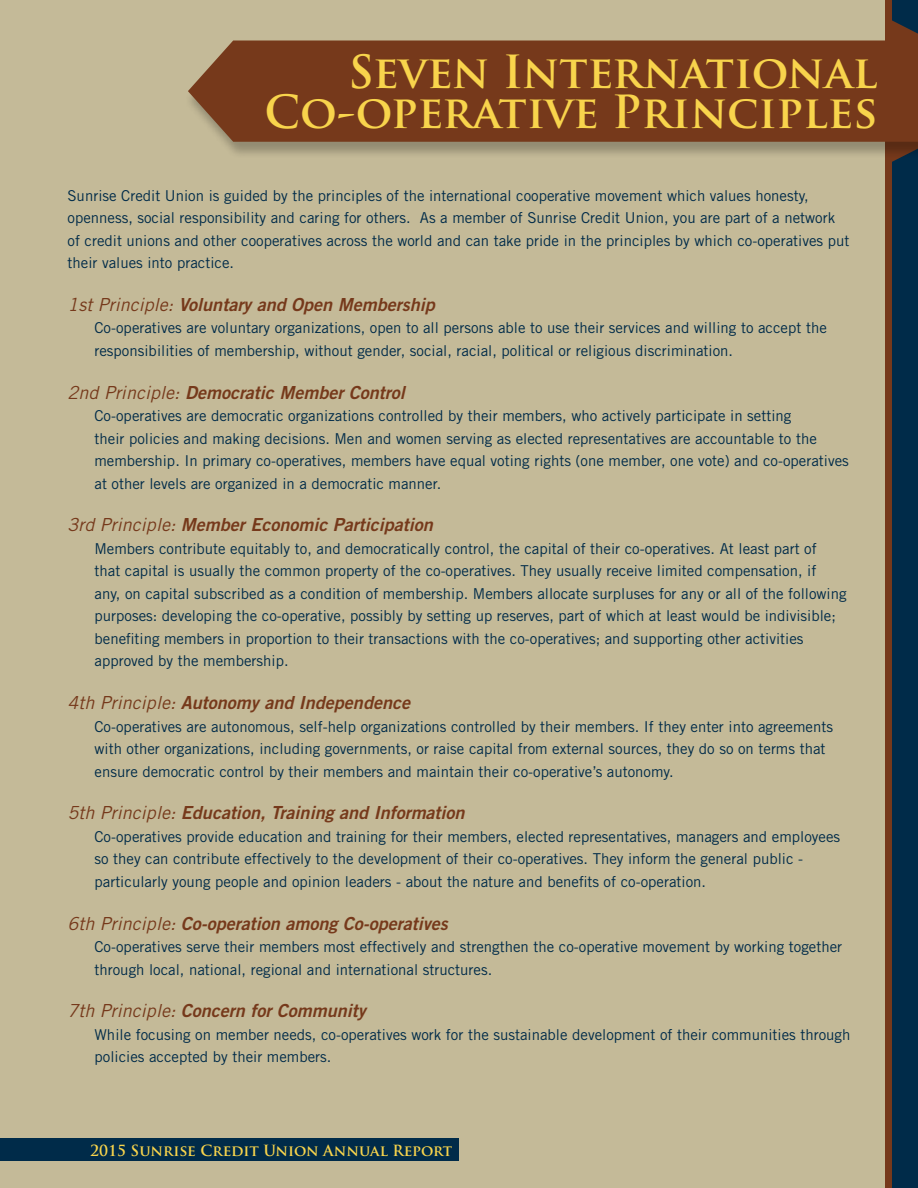
<style>
.page{position:relative;width:918px;height:1188px;background:#c4ba98}
.page>*{position:absolute;margin:0;border:0;box-sizing:border-box;transform-origin:0 0}
.t1{font:700 44.55px/40.5px "Trajan Pro";color:#f8d44c;text-align:right}
.t2{font:italic 18px "Trade Gothic Bold Two";color:#76391b}
.t3{font:15px/22.5px "Trade Gothic";color:#002b49}
.t4{font:700 15px "Trajan Pro";color:#f8d44c}
.s1{font-family:"Trade Gothic"}
</style>
<div class="page">
<div style="left:888px;top:0;width:30px;height:1188px;background:#002b49"></div>
<div style="left:885px;top:0;width:6px;height:1188px;background:#76391b"></div>
<svg style="left:892px;top:20px;width:26px;height:142px"></svg>
<div style="left:184px;top:41px;width:734px;height:118px;background:#000;opacity:.25"></div>
<div style="left:188px;top:40px;width:730px;height:102px;background:#76391b"></div>
<div style="left:0;top:1138px;width:459px;height:23px;background:#002b49"></div>
<h1 class="t1" style="left:264px;top:52px;width:615px">Seven International<br>Co-operative Principles</h1>
<p class="t3" style="left:68px;top:184px;width:783px">Sunrise Credit Union is guided by the principles of the international cooperative movement which values honesty, openness, social responsibility and caring for others. As a member of Sunrise Credit Union, you are part of a network of credit unions and other cooperatives across the world and can take pride in the principles by which co-operatives put their values into practice.</p>
<p class="t2" style="left:68px;top:293px;width:369px"><span class="s1">1st Principle:</span> Voluntary and Open Membership</p>
<p class="t3" style="left:94px;top:317px;width:734px">Co-operatives are voluntary organizations, open to all persons able to use their services and willing to accept the responsibilities of membership, without gender, social, racial, political or religious discrimination.</p>
<p class="t2" style="left:68px;top:381px;width:339px"><span class="s1">2nd Principle:</span> Democratic Member Control</p>
<p class="t3" style="left:94px;top:404px;width:756px">Co-operatives are democratic organizations controlled by their members, who actively participate in setting<br>their policies and making decisions. Men and women serving as elected representatives are accountable to the membership. In primary co-operatives, members have equal voting rights (one member, one vote) and co-operatives at other levels are organized in a democratic manner.</p>
<p class="t2" style="left:68px;top:514px;width:367px"><span class="s1">3rd Principle:</span> Member Economic Participation</p>
<p class="t3" style="left:94px;top:537px;width:754px">Members contribute equitably to, and democratically control, the capital of their co-operatives. At least part of<br>that capital is usually the common property of the co-operatives. They usually receive limited compensation, if<br>any, on capital subscribed as a condition of membership. Members allocate surpluses for any or all of the following purposes: developing the co-operative, possibly by setting up reserves, part of which at least would be indivisible; benefiting members in proportion to their transactions with the co-operatives; and supporting other activities approved by the membership.</p>
<p class="t2" style="left:68px;top:692px;width:344px"><span class="s1">4th Principle:</span> Autonomy and Independence</p>
<p class="t3" style="left:94px;top:715px;width:740px">Co-operatives are autonomous, self-help organizations controlled by their members. If they enter into agreements with other organizations, including governments, or raise capital from external sources, they do so on terms that ensure democratic control by their members and maintain their co-operative’s autonomy.</p>
<p class="t2" style="left:68px;top:802px;width:399px"><span class="s1">5th Principle:</span> Education, Training and Information</p>
<p class="t3" style="left:94px;top:825px;width:747px">Co-operatives provide education and training for their members, elected representatives, managers and employees so they can contribute effectively to the development of their co-operatives. They inform the general public - particularly young people and opinion leaders - about the nature and benefits of co-operation.</p>
<p class="t2" style="left:68px;top:912px;width:382px"><span class="s1">6th Principle:</span> Co-operation among Co-operatives</p>
<p class="t3" style="left:94px;top:935px;width:749px">Co-operatives serve their members most effectively and strengthen the co-operative movement by working together through local, national, regional and international structures.</p>
<p class="t2" style="left:68px;top:1000px;width:300px"><span class="s1">7th Principle:</span> Concern for Community</p>
<p class="t3" style="left:94px;top:1023px;width:757px">While focusing on member needs, co-operatives work for the sustainable development of their communities through policies accepted by their members.</p>
<p class="t4" style="left:90px;top:1141px;width:364px">2015 Sunrise Credit Union Annual Report</p>
</div>
